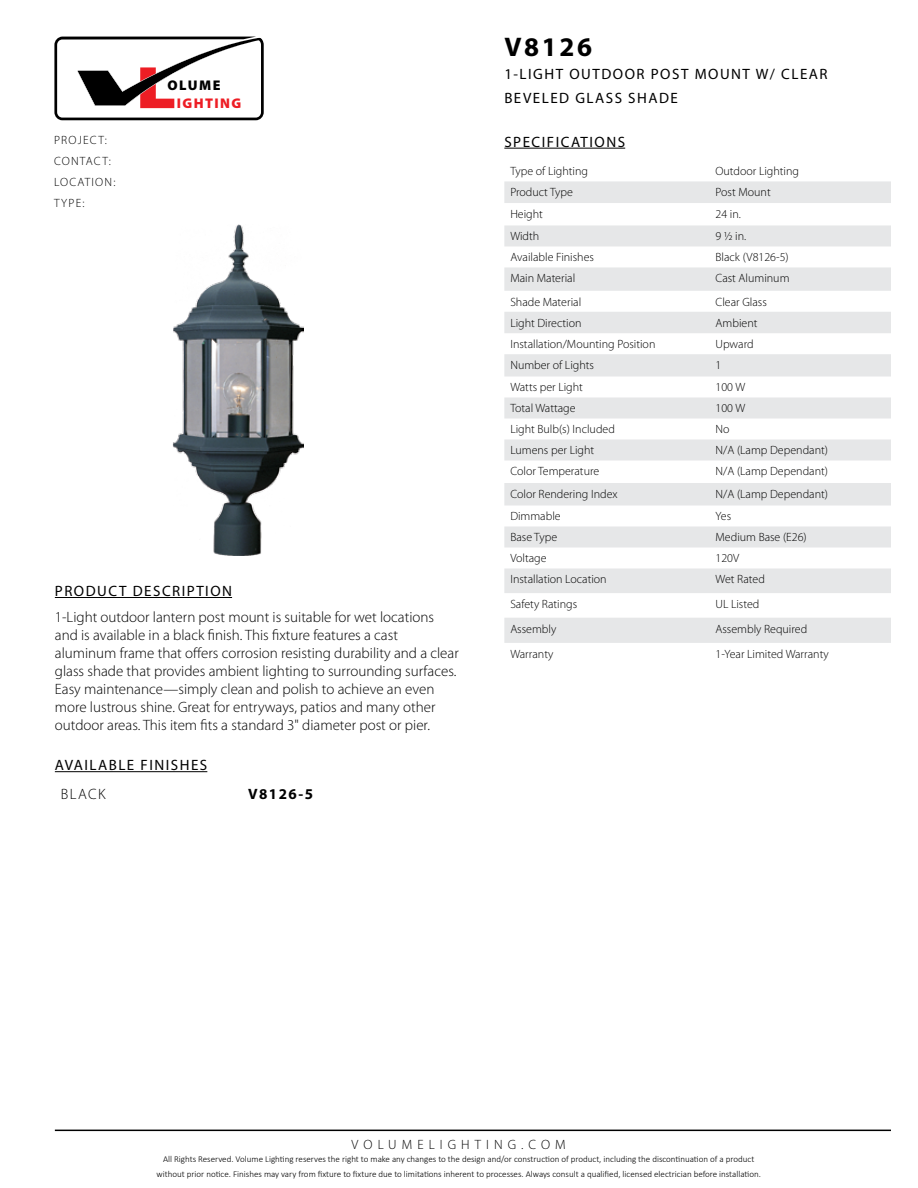
<style>
.page{position:relative;width:918px;height:1188px;background:#fff}
.page>*{position:absolute;margin:0;border:0;box-sizing:border-box;transform-origin:0 0}
.t1{font:700 27px "Myriad Pro";letter-spacing:.1em;color:#000}
.t2{font:300 15px/18px "Myriad Pro";color:#000}
.t3{font:15px/23.4px "Myriad Pro";letter-spacing:.1em;color:#000}
.t4{font:700 15px "Myriad Pro";letter-spacing:.1em;color:#000}
.t5{font:900 14.1px "Myriad Pro";letter-spacing:.1em;color:#ed1d24}
.t6{font:900 14.1px "Myriad Pro";letter-spacing:.1em;color:#000}
.t7{font:300 13.5px "Myriad Pro";letter-spacing:.375em;color:#000}
.t8{font:300 12px "Myriad Pro";color:#000}
.t9{font:300 12px/21px "Myriad Pro";letter-spacing:.1em;color:#000}
.t10{font:300 9px/15px "Calibri";color:#000;text-align:center}
</style>
<div class="page">
<hr style="left:55px;top:1130px;width:836px;height:1px;background:#000">
<hr style="left:55px;top:597px;width:177px;height:1px;background:#000">
<hr style="left:504px;top:148px;width:121px;height:1px;background:#000">
<svg style="left:54px;top:37px;width:210px;height:83px"></svg>
<svg style="left:504px;top:181px;width:387px;height:462px;fill:#e6e7e8"></svg>
<hr style="left:55px;top:771px;width:152px;height:1px;background:#000">
<img style="left:172px;top:224px;width:131px;height:331px">
<p class="t9" style="left:54px;top:130px;width:63px">PROJECT:<br>CONTACT:<br>LOCATION:<br>TYPE:</p>
<p class="t6" style="left:167px;top:76px;width:55px">OLUME</p>
<p class="t5" style="left:177px;top:94px;width:66px">IGHTING</p>
<p class="t3" style="left:55px;top:579px;width:179px">PRODUCT DESCRIPTION</p>
<p class="t2" style="left:55px;top:608px;width:405px">1-Light outdoor lantern post mount is suitable for wet locations and is available in a black finish. This fixture features a cast aluminum frame that offers corrosion resisting durability and a clear glass shade that provides ambient lighting to surrounding surfaces.<br>Easy maintenance—simply clean and polish to achieve an even more lustrous shine. Great for entryways, patios and many other outdoor areas. This item fits a standard 3" diameter post or pier.</p>
<p class="t3" style="left:55px;top:753px;width:154px">AVAILABLE FINISHES</p>
<p class="t2" style="left:61px;top:785px;width:46px">BLACK</p>
<p class="t4" style="left:248px;top:785px;width:66px">V8126-5</p>
<h1 class="t1" style="left:504px;top:30px;width:89px">V8126</h1>
<p class="t3" style="left:504px;top:62px;width:325px">1-LIGHT OUTDOOR POST MOUNT W/ CLEAR<br>BEVELED GLASS SHADE</p>
<p class="t3" style="left:504px;top:130px;width:122px">SPECIFICATIONS</p>
<p class="t8" style="left:510px;top:164px;width:79px">Type of Lighting</p>
<p class="t8" style="left:716px;top:164px;width:85px">Outdoor Lighting</p>
<p class="t8" style="left:510px;top:185px;width:64px">Product Type</p>
<p class="t8" style="left:716px;top:185px;width:57px">Post Mount</p>
<p class="t8" style="left:510px;top:207px;width:34px">Height</p>
<p class="t8" style="left:716px;top:207px;width:27px">24 in.</p>
<p class="t8" style="left:510px;top:229px;width:30px">Width</p>
<p class="t8" style="left:716px;top:229px;width:32px">9 ½ in.</p>
<p class="t8" style="left:510px;top:250px;width:85px">Available Finishes</p>
<p class="t8" style="left:716px;top:250px;width:75px">Black (V8126-5)</p>
<p class="t8" style="left:510px;top:271px;width:66px">Main Material</p>
<p class="t8" style="left:716px;top:271px;width:75px">Cast Aluminum</p>
<p class="t8" style="left:510px;top:295px;width:72px">Shade Material</p>
<p class="t8" style="left:716px;top:295px;width:53px">Clear Glass</p>
<p class="t8" style="left:510px;top:316px;width:73px">Light Direction</p>
<p class="t8" style="left:716px;top:316px;width:43px">Ambient</p>
<p class="t8" style="left:510px;top:337px;width:147px">Installation/Mounting Position</p>
<p class="t8" style="left:716px;top:337px;width:40px">Upward</p>
<p class="t8" style="left:510px;top:358px;width:85px">Number of Lights</p>
<p class="t8" style="left:716px;top:358px;width:7px">1</p>
<p class="t8" style="left:510px;top:380px;width:74px">Watts per Light</p>
<p class="t8" style="left:716px;top:380px;width:31px">100 W</p>
<p class="t8" style="left:510px;top:401px;width:67px">Total Wattage</p>
<p class="t8" style="left:716px;top:401px;width:31px">100 W</p>
<p class="t8" style="left:510px;top:422px;width:106px">Light Bulb(s) Included</p>
<p class="t8" style="left:716px;top:422px;width:16px">No</p>
<p class="t8" style="left:510px;top:443px;width:85px">Lumens per Light</p>
<p class="t8" style="left:716px;top:443px;width:114px">N/A (Lamp Dependant)</p>
<p class="t8" style="left:510px;top:464px;width:90px">Color Temperature</p>
<p class="t8" style="left:716px;top:464px;width:114px">N/A (Lamp Dependant)</p>
<p class="t8" style="left:510px;top:487px;width:109px">Color Rendering Index</p>
<p class="t8" style="left:716px;top:487px;width:114px">N/A (Lamp Dependant)</p>
<p class="t8" style="left:510px;top:509px;width:52px">Dimmable</p>
<p class="t8" style="left:716px;top:509px;width:17px">Yes</p>
<p class="t8" style="left:510px;top:530px;width:48px">Base Type</p>
<p class="t8" style="left:716px;top:530px;width:93px">Medium Base (E26)</p>
<p class="t8" style="left:510px;top:551px;width:38px">Voltage</p>
<p class="t8" style="left:716px;top:551px;width:25px">120V</p>
<p class="t8" style="left:510px;top:572px;width:98px">Installation Location</p>
<p class="t8" style="left:716px;top:572px;width:51px">Wet Rated</p>
<p class="t8" style="left:510px;top:597px;width:68px">Safety Ratings</p>
<p class="t8" style="left:716px;top:597px;width:45px">UL Listed</p>
<p class="t8" style="left:510px;top:621px;width:47px">Assembly</p>
<p class="t8" style="left:716px;top:621px;width:93px">Assembly Required</p>
<p class="t8" style="left:510px;top:647px;width:45px">Warranty</p>
<p class="t8" style="left:716px;top:647px;width:115px">1-Year Limited Warranty</p>
<p class="t7" style="left:352px;top:1136px;width:216px">VOLUMELIGHTING.COM</p>
<p class="t10" style="left:156px;top:1151px;width:606px">All Rights Reserved. Volume Lighting reserves the right to make any changes to the design and/or construction of product, including the discontinuation of a product without prior notice. Finishes may vary from fixture to fixture due to limitations inherent to processes. Always consult a qualified, licensed electrician before installation.</p>
</div>
